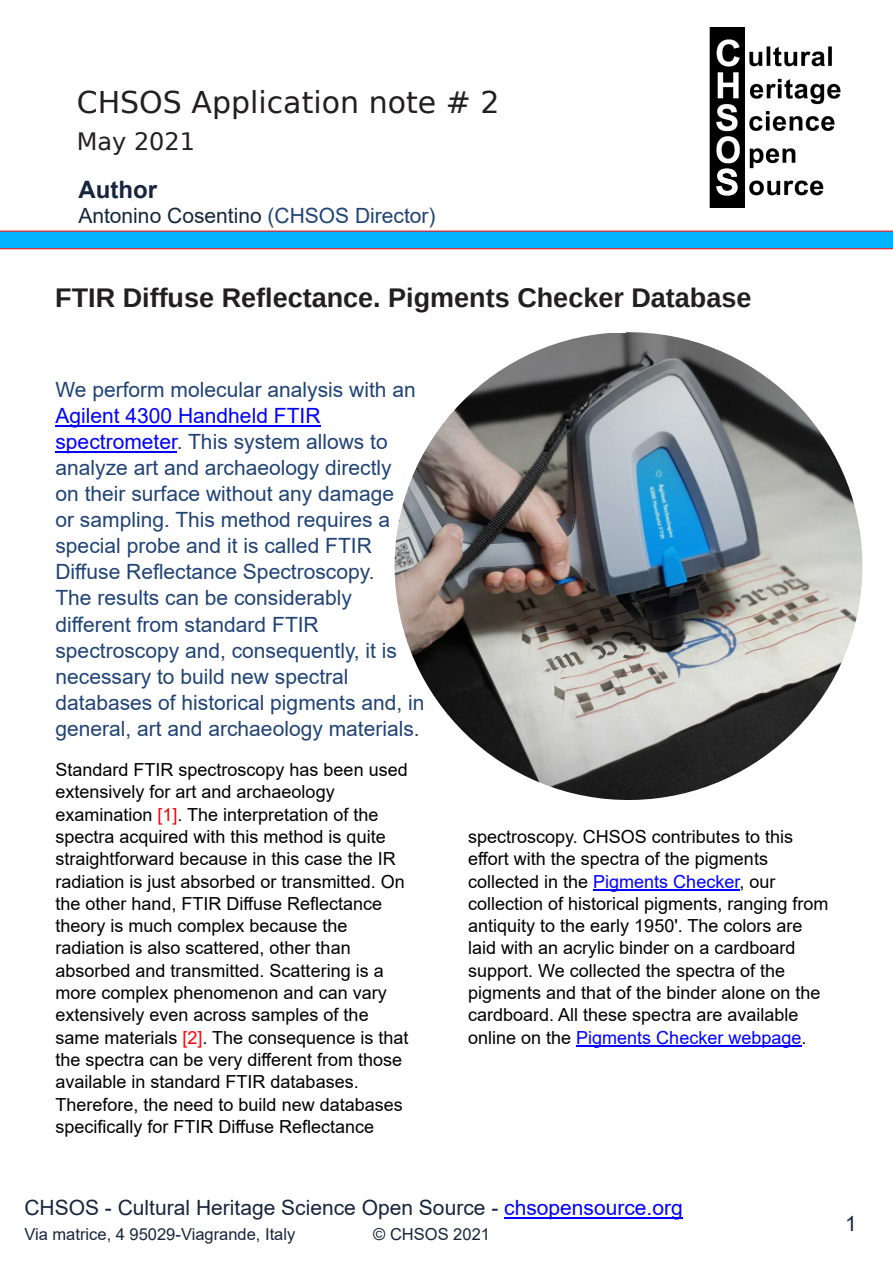
<style>
.page{position:relative;width:893px;height:1263px;background:#fff}
.page>*{position:absolute;margin:0;border:0;box-sizing:border-box;transform-origin:0 0}
.t1{font:30px "DejaVu Sans";color:#231f20}
.t2{font:700 27px "Liberation Sans";color:#231f20}
.t3{font:24px "DejaVu Sans";color:#231f20}
.t4{font:700 24px "Arial";color:#17263d}
.t5{font:21px/26px "Arial";color:#204376}
.t6{font:21px "Arial";color:#17263d}
.t7{font:18px/22.4px "Arial";color:#000}
.t8{font:16.5px "Arial";color:#17263d}
.s1{color:#204376}
.s2{color:#00f}
.s3{color:#e80808}
.s4{color:#ff000a}
</style>
<div class="page">
<hr style="left:504px;top:1217px;width:179px;height:2px;background:#00f">
<svg style="left:0;top:231px;width:893px;height:18px;background:#14a4eb"></svg>
<img style="left:709px;top:28px;width:132px;height:180px">
<img style="left:394px;top:332px;width:469px;height:468px">
<hr style="left:55px;top:425px;width:265px;height:2px;background:#00f">
<hr style="left:55px;top:451px;width:122px;height:2px;background:#00f">
<hr style="left:593px;top:889px;width:146px;height:2px;background:#00f">
<hr style="left:576px;top:1046px;width:225px;height:1px;background:#00f">
<h1 class="t1" style="left:77px;top:90px;width:424px">CHSOS Application note # 2</h1>
<h3 class="t3" style="left:77px;top:132px;width:120px">May 2021</h3>
<h3 class="t4" style="left:78px;top:181px;width:80px">Author</h3>
<p class="t6" style="left:78px;top:208px;width:359px">Antonino Cosentino <span class="s1">(CHSOS Director)</span></p>
<h2 class="t2" style="left:55px;top:287px;width:698px">FTIR Diffuse Reflectance. Pigments Checker Database</h2>
<p class="t5" style="left:55px;top:379px;width:362px">We perform molecular analysis with an</p>
<p class="t5" style="left:55px;top:405px;width:370px"><span class="s2">Agilent 4300 Handheld FTIR spectrometer</span>. This system allows to analyze art and archaeology directly<br>on their surface without any damage<br>or sampling. This method requires a special probe and it is called FTIR Diffuse Reflectance Spectroscopy.<br>The results can be considerably different from standard FTIR spectroscopy and, consequently, it is necessary to build new spectral databases of historical pigments and, in general, art and archaeology materials.</p>
<p class="t7" style="left:55px;top:760px;width:354px">Standard FTIR spectroscopy has been used extensively for art and archaeology examination <span class="s3">[1]</span>. The interpretation of the spectra acquired with this method is quite straightforward because in this case the IR radiation is just absorbed or transmitted. On the other hand, FTIR Diffuse Reflectance theory is much complex because the radiation is also scattered, other than absorbed and transmitted. Scattering is a more complex phenomenon and can vary extensively even across samples of the same materials <span class="s4">[2]</span>. The consequence is that the spectra can be very different from those available in standard FTIR databases.<br>Therefore, the need to build new databases specifically for FTIR Diffuse Reflectance</p>
<p class="t7" style="left:468px;top:827px;width:362px">spectroscopy. CHSOS contributes to this effort with the spectra of the pigments collected in the <span class="s2">Pigments Checker</span>, our collection of historical pigments, ranging from antiquity to the early 1950'. The colors are laid with an acrylic binder on a cardboard support. We collected the spectra of the pigments and that of the binder alone on the cardboard. All these spectra are available online on the <span class="s2">Pigments Checker webpage</span>.</p>
<p class="t6" style="left:24px;top:1200px;width:660px">CHSOS - Cultural Heritage Science Open Source - <span class="s2">chsopensource.org</span></p>
<p class="t8" style="left:24px;top:1228px;width:272px">Via matrice, 4 95029-Viagrande, Italy</p>
<p class="t8" style="left:373px;top:1228px;width:118px">© CHSOS 2021</p>
<p class="t6" style="left:845px;top:1215px;width:13px">1</p>
</div>
